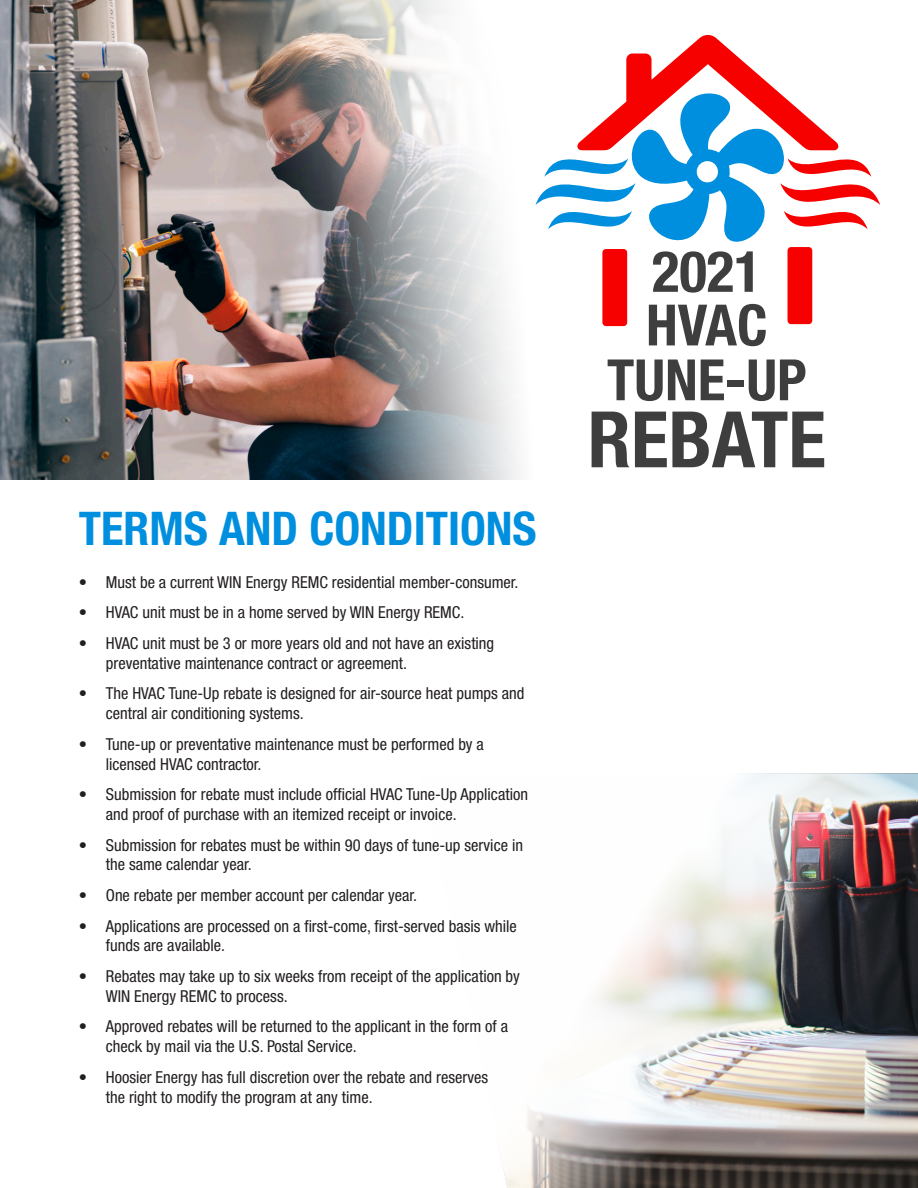
<style>
.page{position:relative;width:918px;height:1188px;background:#fff}
.page>*{position:absolute;margin:0;border:0;box-sizing:border-box;transform-origin:0 0}
.t1{font:700 condensed 78px "Helvetica Neue LT Std";color:#3e3e3f}
.t2{font:700 condensed 57px "Helvetica Neue LT Std";color:#3e3e3f}
.t3{font:700 condensed 46.5px "Helvetica Neue LT Std";color:#008fde}
.t4{font:condensed 16.5px/19.8px "Helvetica Neue LT Std";color:#231f20}
</style>
<div class="page">
<img style="left:501px;top:773px;width:417px;height:415px">
<svg style="left:596px;top:35px;width:284px;height:207px"></svg>
<div style="left:602px;top:249px;width:25px;height:77px;background:#f70000;border-radius:4px"></div>
<div style="left:788px;top:247px;width:24px;height:77px;background:#f70000;border-radius:4px"></div>
<img style="left:0;top:0;width:596px;height:479px">
<p class="t3" style="left:79px;top:500px;width:459px">TERMS AND CONDITIONS</p>
<p class="t4" style="left:79px;top:572px;width:441px">• Must be a current WIN Energy REMC residential member-consumer.</p>
<p class="t4" style="left:79px;top:602px;width:387px">• HVAC unit must be in a home served by WIN Energy REMC.</p>
<p class="t4" style="left:106px;top:633px;width:390px;text-indent:-27px">• HVAC unit must be 3 or more years old and not have an existing preventative maintenance contract or agreement.</p>
<p class="t4" style="left:106px;top:683px;width:420px;text-indent:-27px">• The HVAC Tune-Up rebate is designed for air-source heat pumps and central air conditioning systems.</p>
<p class="t4" style="left:106px;top:734px;width:380px;text-indent:-27px">• Tune-up or preventative maintenance must be performed by a licensed HVAC contractor.</p>
<p class="t4" style="left:106px;top:784px;width:424px;text-indent:-27px">• Submission for rebate must include official HVAC Tune-Up Application and proof of purchase with an itemized receipt or invoice.</p>
<p class="t4" style="left:106px;top:835px;width:419px;text-indent:-27px">• Submission for rebates must be within 90 days of tune-up service in the same calendar year.</p>
<p class="t4" style="left:79px;top:885px;width:340px">• One rebate per member account per calendar year.</p>
<p class="t4" style="left:106px;top:916px;width:412px;text-indent:-27px">• Applications are processed on a first-come, first-served basis while funds are available.</p>
<p class="t4" style="left:106px;top:966px;width:416px;text-indent:-27px">• Rebates may take up to six weeks from receipt of the application by<br>WIN Energy REMC to process.</p>
<p class="t4" style="left:106px;top:1016px;width:404px;text-indent:-27px">• Approved rebates will be returned to the applicant in the form of a check by mail via the U.S. Postal Service.</p>
<p class="t4" style="left:106px;top:1067px;width:384px;text-indent:-27px">• Hoosier Energy has full discretion over the rebate and reserves the right to modify the program at any time.</p>
<p class="t2" style="left:652px;top:237px;width:111px">2021</p>
<p class="t2" style="left:646px;top:291px;width:123px">HVAC</p>
<p class="t2" style="left:607px;top:345px;width:201px">TUNE-UP</p>
<p class="t1" style="left:588px;top:392px;width:240px">REBATE</p>
</div>
